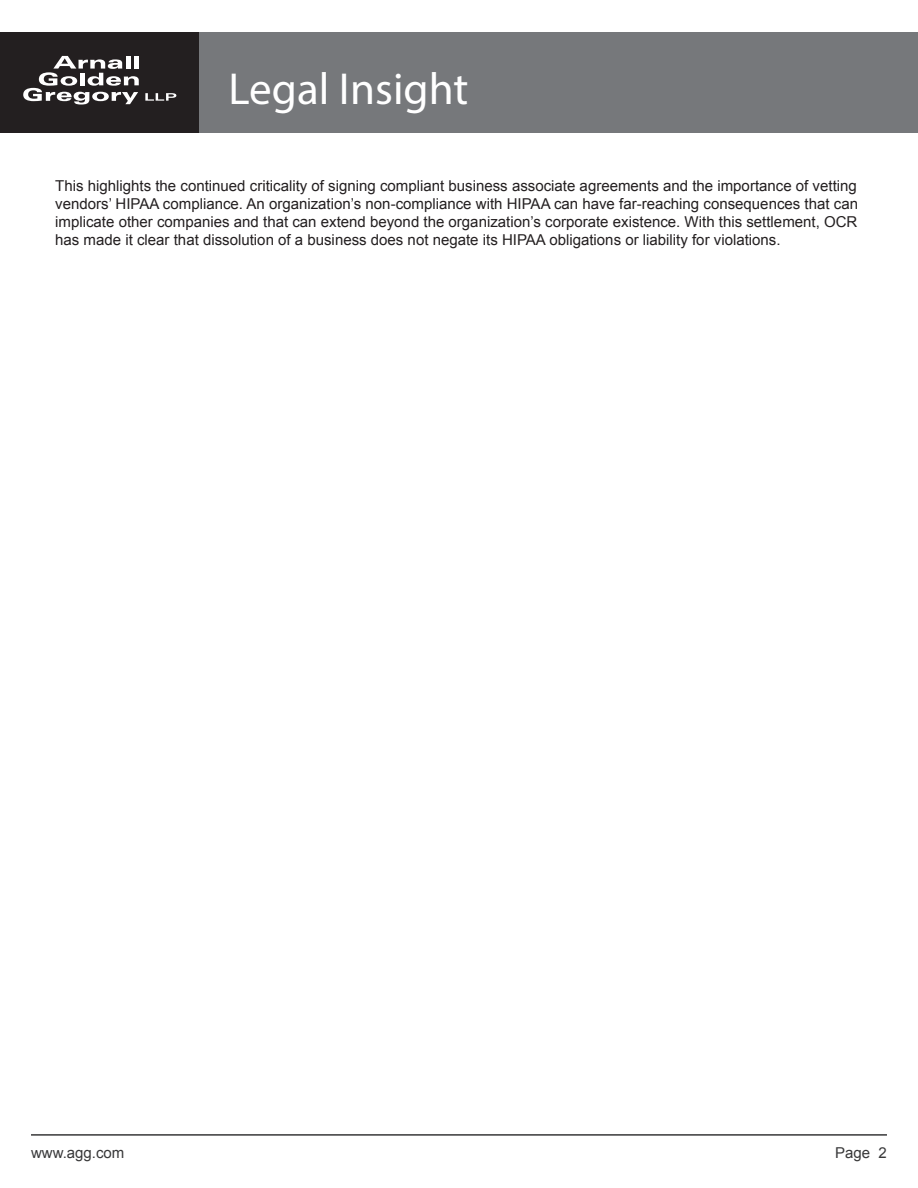
<style>
.page{position:relative;width:918px;height:1188px;background:#fff}
.page>*{position:absolute;margin:0;border:0;box-sizing:border-box;transform-origin:0 0}
.t1{font:45px "Myriad Pro";color:#fff}
.t2{font:15px/18px "Arial";color:#231f20;text-align:justify}
.t3{font:15px "Arial";color:#383839}
</style>
<div class="page">
<div style="left:0;top:32px;width:200px;height:101px;background:#231f20"></div>
<svg style="left:23px;top:56px;width:116px;height:49px"></svg>
<svg style="left:145px;top:93px;width:31px;height:8px"></svg>
<div style="left:200px;top:32px;width:718px;height:101px;background:#76787b"></div>
<hr style="left:31px;top:1134px;width:856px;height:2px;background:#383839">
<h1 class="t1" style="left:229px;top:61px;width:241px">Legal Insight</h1>
<p class="t2" style="left:55px;top:177px;width:804px">This highlights the continued criticality of signing compliant business associate agreements and the importance of vetting vendors’ HIPAA compliance. An organization’s non-compliance with HIPAA can have far-reaching consequences that can implicate other companies and that can extend beyond the organization’s corporate existence. With this settlement, OCR has made it clear that dissolution of a business does not negate its HIPAA obligations or liability for violations.</p>
<p class="t3" style="left:31px;top:1142px;width:95px">www.agg.com</p>
<p class="t3" style="left:835px;top:1142px;width:53px">Page 2</p>
</div>
